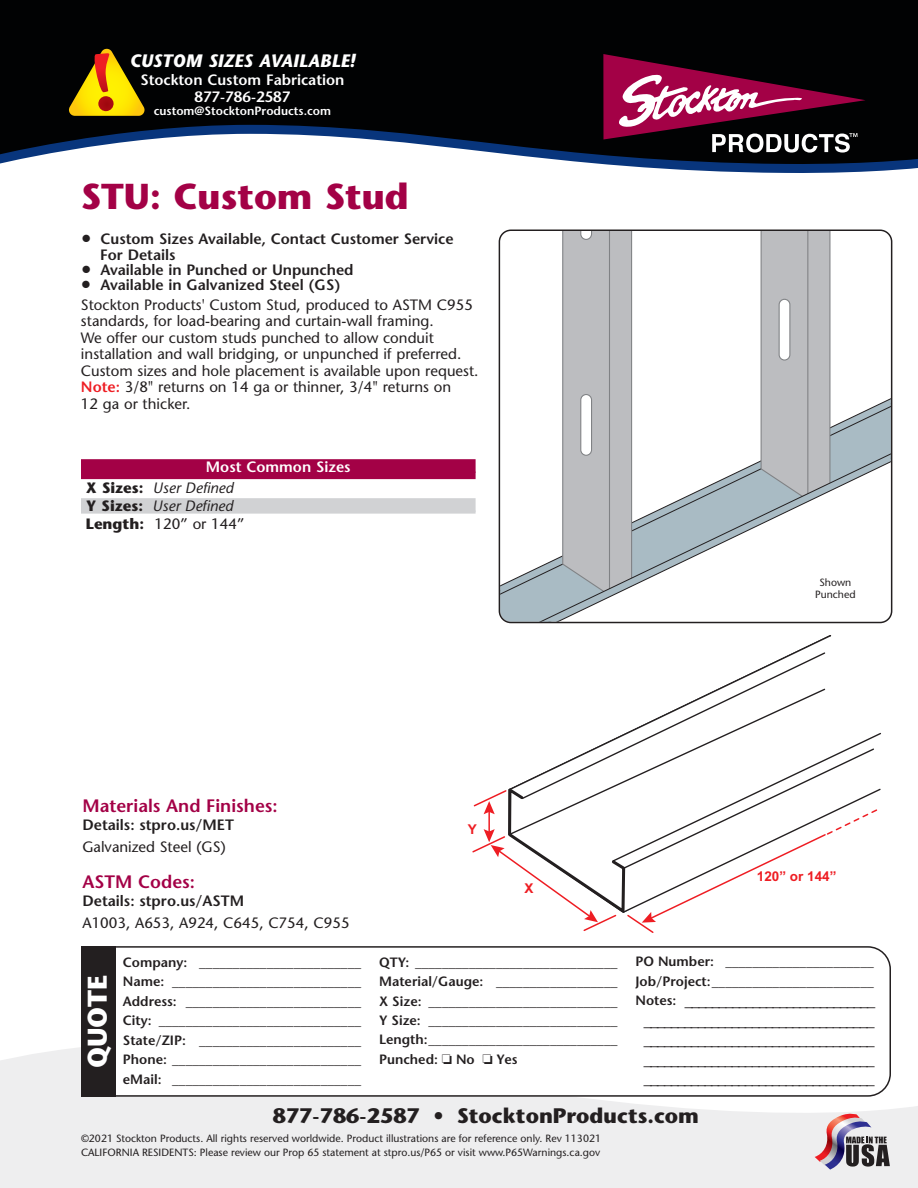
<style>
.page{position:relative;width:918px;height:1188px;background:#fff}
.page>*{position:absolute;margin:0;border:0;box-sizing:border-box;transform-origin:0 0}
.t1{font:700 36px "Stone Sans";color:#a30146}
.t2{font:700 27px "Stone Sans";color:#fff}
.t3{font:700 21px "Stone Sans";color:#231f20}
.t4{font:600 18px "Stone Sans";color:#a30146}
.t5{font:italic 700 18px "Stone Sans";color:#fff}
.t6{font:15px/16.5px "Stone Sans";color:#231f20}
.t7{font:600 15px/16.5px "Stone Sans";color:#231f20}
.t8{font:600 15px/21px "Stone Sans";color:#fff}
.t9{font:700 15px/18px "Stone Sans";color:#231f20}
.t10{font:600 13.5px/19.5px "Stone Sans";color:#231f20;text-align:justify}
.t11{font:13.5px/19.5px "Courier";color:#231f20;text-align:center}
.t12{font:700 13.5px "Arial";color:#ee1d23}
.t13{font:600 12px "Stone Sans";color:#fff}
.t14{font:10.5px/12px "Stone Sans";color:#231f20;text-align:center}
.s1{font-family:"Lucida Grande";font-weight:400;font-size:18px}
.s2{font-family:"Lucida Grande";font-size:18px}
.s3{font-weight:600}
.s4{font-weight:600;color:#ee1d23}
.s5{font-weight:700;color:#231f20}
.s6{font-weight:400;font-style:italic;color:#231f20}
.s7{font-weight:400;font-style:italic}
.s8{font-weight:400}
.s9{font-family:"Stone Sans";font-weight:600}
</style>
<div class="page">
<svg style="left:628px;top:635px;width:204px;height:97px"></svg>
<svg style="left:472px;top:732px;width:409px;height:201px"></svg>
<div style="left:0;top:1047px;width:918px;height:141px;background:#eeeeef"></div>
<div style="left:0;top:0;width:918px;height:120px;background:#010203"></div>
<svg style="left:0;top:120px;width:918px;height:53px"></svg>
<svg style="left:499px;top:230px;width:393px;height:393px"></svg>
<div style="left:81px;top:459px;width:395px;height:14px;background:#a30146"></div>
<div style="left:81px;top:472px;width:395px;height:7px;background:#a30146"></div>
<div style="left:81px;top:498px;width:395px;height:14px;background:#d1d2d4"></div>
<hr style="left:81px;top:511px;width:395px;height:3px;background:#d1d2d4">
<svg style="left:69px;top:49px;width:76px;height:67px;background:#927005"></svg>
<svg style="left:815px;top:1114px;width:75px;height:56px;background:#ac9ca5"></svg>
<svg style="left:115px;top:946px;width:776px;height:151px"></svg>
<div style="left:81px;top:946px;width:34px;height:151px;background:#231f20"></div>
<svg style="left:603px;top:54px;width:263px;height:99px;background:#5b253d"></svg>
<h3 class="t5" style="left:130px;top:54px;width:227px">CUSTOM SIZES AVAILABLE!</h3>
<p class="t8" style="left:140px;top:73px;width:206px;line-height:16.5px;text-align:center">Stockton Custom Fabrication<br>877-786-2587</p>
<p class="t13" style="left:154px;top:106px;width:179px">custom@StocktonProducts.com</p>
<h1 class="t1" style="left:81px;top:183px;width:329px">STU: Custom Stud</h1>
<p class="t7" style="left:100px;top:232px;width:355px;text-indent:-19px"><span class="s1">●</span> Custom Sizes Available, Contact Customer Service<br>For Details</p>
<p class="t7" style="left:81px;top:263px;width:274px"><span class="s1">●</span> Available in Punched or Unpunched</p>
<p class="t6" style="left:81px;top:275px;width:393px;line-height:19.8px"><span class="s2">●</span> <span class="s3">Available in Galvanized Steel (GS)<br></span>Stockton Products' Custom Stud, produced to ASTM C955</p>
<p class="t6" style="left:81px;top:313px;width:399px">standards, for load-bearing and curtain-wall framing.<br>We offer our custom studs punched to allow conduit installation and wall bridging, or unpunched if preferred.<br>Custom sizes and hole placement is available upon request.<br><span class="s4">Note:</span> 3/8" returns on 14 ga or thinner, 3/4" returns on<br>12 ga or thicker.</p>
<p class="t8" style="left:86px;top:457px;width:266px;text-indent:120px">Most Common Sizes<br><span class="s5">X Sizes:</span> <span class="s6">User Defined</span></p>
<p class="t9" style="left:86px;top:498px;width:160px">Y Sizes: <span class="s7">User Defined<br></span>Length: <span class="s8">120” or 144”</span></p>
<h3 class="t4" style="left:82px;top:799px;width:197px">Materials And Finishes:</h3>
<p class="t7" style="left:82px;top:818px;width:153px">Details: stpro.us/MET</p>
<p class="t6" style="left:82px;top:838px;width:145px">Galvanized Steel (GS)</p>
<h3 class="t4" style="left:82px;top:875px;width:114px">ASTM Codes:</h3>
<p class="t7" style="left:82px;top:894px;width:163px">Details: stpro.us/ASTM</p>
<p class="t6" style="left:82px;top:914px;width:269px">A1003, A653, A924, C645, C754, C955</p>
<p class="t12" style="left:468px;top:824px;width:11px">Y</p>
<p class="t12" style="left:525px;top:884px;width:11px">X</p>
<p class="t14" style="left:815px;top:576px;width:42px">Shown<br>Punched</p>
<p class="t12" style="left:757px;top:872px;width:81px">120” or 144”</p>
<h2 class="t2" style="left:87px;top:1068px;width:95px;rotate:-90deg">QUOTE</h2>
<p class="t10" style="left:123px;top:954px;width:240px">Company: ________________________ Name: ____________________________ Address: __________________________ City: ______________________________ State/ZIP: ________________________ Phone: ____________________________ eMail: ____________________________</p>
<p class="t10" style="left:379px;top:953px;width:240px">QTY: ______________________________ Material/Gauge: __________________ X Size: ____________________________ Y Size: ____________________________ Length:____________________________ Punched: □ No □ Yes</p>
<p class="t10" style="left:636px;top:953px;width:240px">PO Number: ______________________<br>Job/Project:________________________</p>
<p class="t11" style="left:636px;top:992px;width:241px"><span class="s9">Notes:</span> ____________________________ __________________________________ __________________________________ __________________________________ __________________________________</p>
<h3 class="t3" style="left:273px;top:1107px;width:428px">877-786-2587 • StocktonProducts.com</h3>
<p class="t14" style="left:81px;top:1132px;width:522px;line-height:13.5px;text-align:left">©2021 Stockton Products. All rights reserved worldwide. Product illustrations are for reference only. Rev 113021<br>CALIFORNIA RESIDENTS: Please review our Prop 65 statement at stpro.us/P65 or visit www.P65Warnings.ca.gov</p>
</div>
